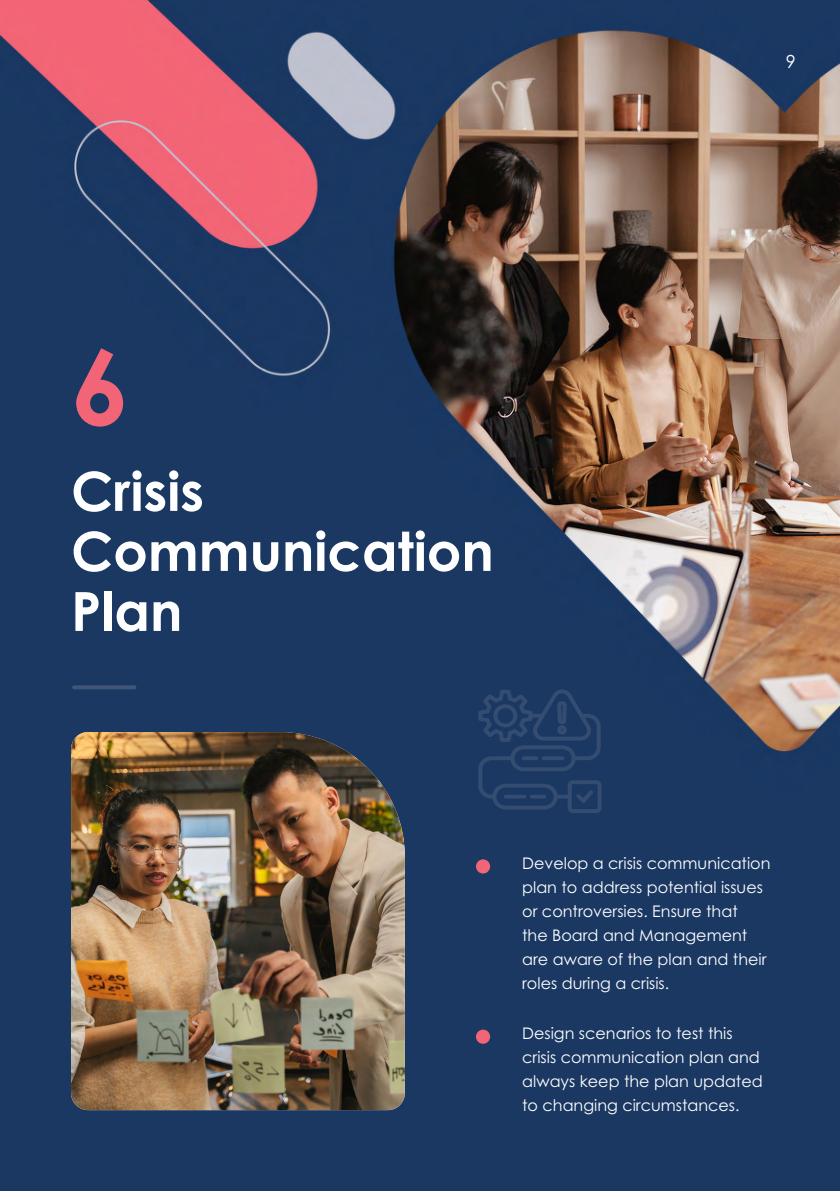
<style>
.page{position:relative;width:840px;height:1191px;background:#fff}
.page>*{position:absolute;margin:0;border:0;box-sizing:border-box;transform-origin:0 0}
.t1{font:700 104px "Century Gothic Pro";color:#f16577}
.t2{font:700 54px/60px "Century Gothic Pro";color:#fff}
.t3{font:18px "Century Gothic Pro";color:#fff}
.t4{font:16px/24px "Century Gothic Pro";color:#fff}
</style>
<div class="page">
<img style="left:0;top:0;width:839px;height:1191px">
<svg style="left:72px;top:685px;width:64px;height:4px"></svg>
<div style="left:475px;top:859px;width:15px;height:14px;background:#f16577;border-radius:50%"></div>
<div style="left:475px;top:1029px;width:15px;height:14px;background:#f16577;border-radius:50%"></div>
<img style="left:71px;top:732px;width:333px;height:378px">
<svg style="left:478px;top:689px;width:123px;height:124px;background:#213d66"></svg>
<p class="t3" style="left:785px;top:51px;width:11px">9</p>
<h1 class="t1" style="left:71px;top:322px;width:60px">6</h1>
<h2 class="t2" style="left:71px;top:460px;width:424px">Crisis<br>Communication<br>Plan</h2>
<p class="t4" style="left:522px;top:851px;width:250px">Develop a crisis communication plan to address potential issues or controversies. Ensure that<br>the Board and Management are aware of the plan and their roles during a crisis.</p>
<p class="t4" style="left:522px;top:1021px;width:242px">Design scenarios to test this crisis communication plan and always keep the plan updated to changing circumstances.</p>
</div>
